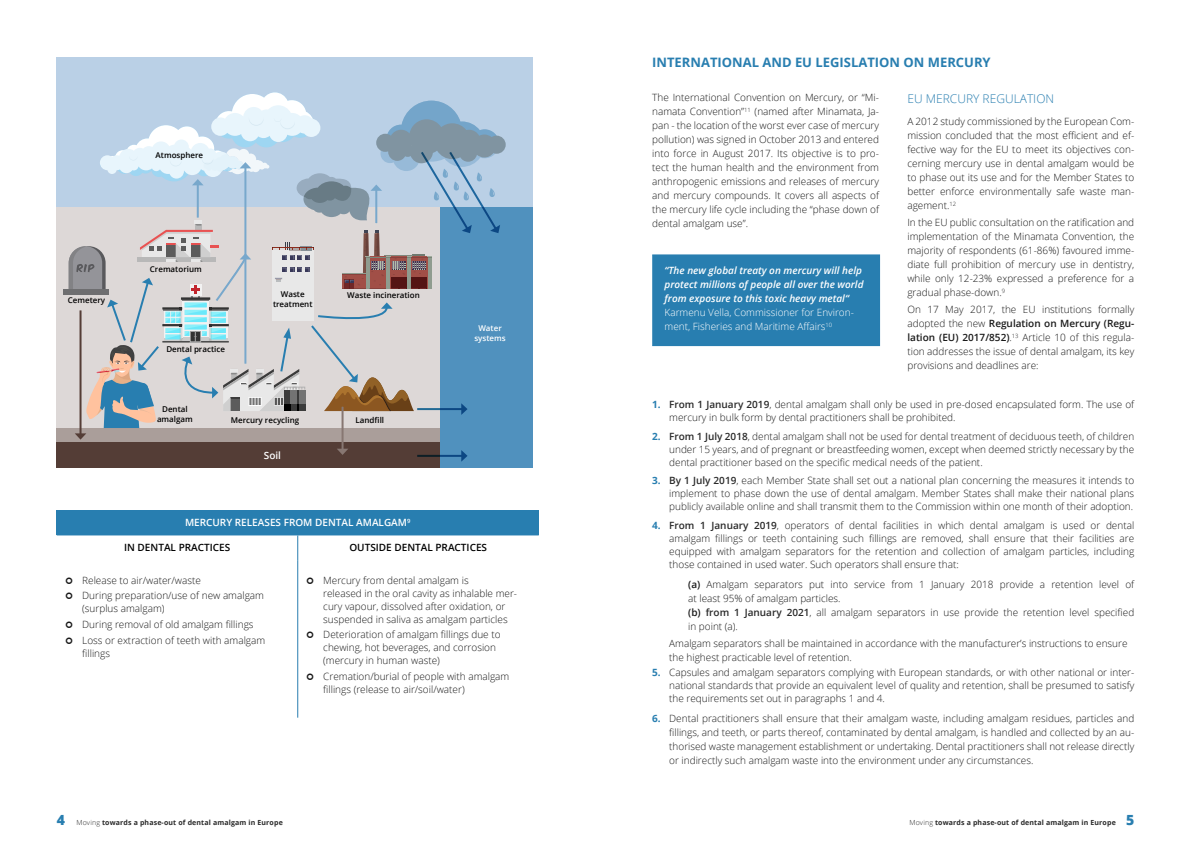
<style>
.page{position:relative;width:1191px;height:842px;background:#fff}
.page>*{position:absolute;margin:0;border:0;box-sizing:border-box;transform-origin:0 0}
.t1{font:800 14px "Open Sans";color:#287eb0}
.t2{font:700 13px "Open Sans";color:#287eb0}
.Aufzählung{font:300 12px "Open Sans";color:#287eb0}
.Aufzählung-2{font:300 10px/14px "Open Sans";color:#191919;text-align:justify}
.Aufzählung_Refernces{font:300 10px/14px "Open Sans";color:#191919}
.t3{font:italic 600 10px/14px "Open Sans";color:#fff}
.Aufzählung_Zahlen_Ko{font:300 10px/14px "Open Sans";color:#191919}
.t4{font:600 10px "Open Sans";color:#000}
.t5{font:600 10px "Open Sans";color:#fff}
.t6{font:600 8px/10px "Open Sans";color:#000;text-align:center}
.t7{font:600 8px "Open Sans";color:#fff}
.t8{font:700 7px "Open Sans";letter-spacing:.02em;color:#292929}
.s1{font-weight:300;font-style:normal}
.s2{font-weight:600}
.s3{font-weight:700;color:#287eb0}
.s4{font-weight:600;color:#292929}
.s5{font-weight:300}
</style>
<div class="page">
<div style="left:57px;top:510px;width:482px;height:25px;background:#287eb0"></div>
<svg style="left:297px;top:535px;width:1px;height:25px"></svg>
<hr style="left:297px;top:560px;width:1px;height:158px;background:#287eb0">
<div style="left:652px;top:255px;width:227px;height:91px;background:#287eb0"></div>
<div style="left:652px;top:254px;width:228px;height:92px;border:1px solid #287eb0"></div>
<div style="left:57px;top:57px;width:476px;height:260px;background:#bad0e6"></div>
<div style="left:57px;top:207px;width:476px;height:261px;background:#ddd8d7"></div>
<svg style="left:57px;top:428px;width:383px;height:15px"></svg>
<div style="left:57px;top:443px;width:476px;height:25px;background:#543d36"></div>
<div style="left:440px;top:207px;width:93px;height:261px;background:#5091be"></div>
<div style="left:64px;top:289px;width:45px;height:6px;background:#6e6e70"></div>
<hr style="left:341px;top:407px;width:2px;height:43px;background:#877772">
<svg style="left:337px;top:449px;width:11px;height:6px"></svg>
<hr style="left:417px;top:455px;width:46px;height:2px;background:#287eb0">
<svg style="left:461px;top:450px;width:6px;height:12px"></svg>
<svg style="left:69px;top:92px;width:437px;height:348px"></svg>
<p class="t6" style="left:156px;top:150px;width:49px">Atmosphere</p>
<p class="t6" style="left:150px;top:264px;width:53px">Crematorium</p>
<p class="t6" style="left:68px;top:295px;width:39px">Cemetery</p>
<p class="t6" style="left:273px;top:289px;width:41px">Waste treatment</p>
<p class="t6" style="left:166px;top:344px;width:60px">Dental practice</p>
<p class="t6" style="left:347px;top:289px;width:74px">Waste incineration</p>
<p class="t6" style="left:162px;top:404px;width:27px">Dental</p>
<p class="t6" style="left:157px;top:414px;width:37px">amalgam</p>
<p class="t6" style="left:231px;top:415px;width:70px">Mercury recycling</p>
<p class="t6" style="left:355px;top:415px;width:30px">Landfill</p>
<p class="t5" style="left:264px;top:448px;width:19px">Soil</p>
<p class="t7" style="left:478px;top:322px;width:25px">Water</p>
<p class="t7" style="left:474px;top:332px;width:33px">systems</p>
<p class="t5" style="left:185px;top:516px;width:227px">MERCURY RELEASES FROM DENTAL AMALGAM<sup>9</sup></p>
<p class="t4" style="left:124px;top:541px;width:108px">IN DENTAL PRACTICES</p>
<p class="t4" style="left:349px;top:541px;width:139px">OUTSIDE DENTAL PRACTICES</p>
<p class="Aufzählung-2" style="left:82px;top:573px;width:120px">Release to air/water/waste</p>
<p class="Aufzählung-2" style="left:82px;top:589px;width:183px;line-height:13px">During preparation/use of new amalgam (surplus amalgam)</p>
<p class="Aufzählung-2" style="left:82px;top:617px;width:173px">During removal of old amalgam fillings</p>
<p class="Aufzählung-2" style="left:82px;top:634px;width:185px;line-height:13px">Loss or extraction of teeth with amalgam fillings</p>
<p class="Aufzählung-2" style="left:323px;top:573px;width:195px;line-height:13px;text-align:left">Mercury from dental amalgam is<br>released in the oral cavity as inhalable mer&shy;cury vapour, dissolved after oxidation, or suspended in saliva as amalgam particles</p>
<p class="Aufzählung-2" style="left:323px;top:628px;width:179px;line-height:13px;text-align:left">Deterioration of amalgam fillings due to chewing, hot beverages, and corrosion (mercury in human waste)</p>
<p class="Aufzählung-2" style="left:323px;top:670px;width:188px;line-height:13px">Cremation/burial of people with amalgam fillings (release to air/soil/water)</p>
<h1 class="t2" style="left:652px;top:53px;width:340px">INTERNATIONAL AND EU LEGISLATION ON MERCURY</h1>
<p class="Aufzählung-2" style="left:652px;top:90px;width:228px">The International Convention on Mercury, or “Mi&shy;namata Convention”<sup>11</sup> (named after Minamata, Ja&shy;pan - the location of the worst ever case of mercury pollution) was signed in October 2013 and entered into force in August 2017. Its objective is to pro&shy;tect the human health and the environment from anthropogenic emissions and releases of mercury and mercury compounds. It covers all aspects of the mercury life cycle including the “phase down of dental amalgam use”.</p>
<p class="t3" style="left:664px;top:264px;width:200px">“The new global treaty on mercury will help protect millions of people all over the world from exposure to this toxic heavy metal“ <span class="s1">Karmenu Vella, Commissioner for Environ&shy;ment, Fisheries and Maritime Affairs</span><sup>10</sup></p>
<p class="Aufzählung" style="left:907px;top:90px;width:148px">EU MERCURY REGULATION</p>
<p class="Aufzählung-2" style="left:907px;top:114px;width:228px">A 2012 study commissioned by the European Com&shy;mission concluded that the most efficient and ef&shy;fective way for the EU to meet its objectives con&shy;cerning mercury use in dental amalgam would be to phase out its use and for the Member States to better enforce environmentally safe waste man&shy;agement.<sup>12</sup></p>
<p class="Aufzählung-2" style="left:907px;top:215px;width:228px">In the EU public consultation on the ratification and implementation of the Minamata Convention, the majority of respondents (61-86%) favoured imme&shy;diate full prohibition of mercury use in dentistry, while only 12-23% expressed a preference for a gradual phase-down.<sup>9</sup></p>
<p class="Aufzählung-2" style="left:907px;top:302px;width:228px">On 17 May 2017, the EU institutions formally adopted the new <span class="s2">Regulation on Mercury (Regu&shy;lation (EU) 2017/852)</span>.<sup>13</sup> Article 10 of this regula&shy;tion addresses the issue of dental amalgam, its key provisions and deadlines are:</p>
<p class="Aufzählung-2" style="left:669px;top:398px;width:466px;line-height:13px;text-indent:-17px"><span class="s3">1.</span> <span class="s4">From 1 January 2019</span>, dental amalgam shall only be used in pre-dosed encapsulated form. The use of mercury in bulk form by dental practitioners shall be prohibited.</p>
<p class="Aufzählung-2" style="left:669px;top:429px;width:466px;line-height:13px;text-indent:-17px"><span class="s3">2.</span> <span class="s4">From 1 July 2018</span>, dental amalgam shall not be used for dental treatment of deciduous teeth, of children under 15 years, and of pregnant or breastfeeding women, except when deemed strictly necessary by the dental practitioner based on the specific medical needs of the patient.</p>
<p class="Aufzählung-2" style="left:669px;top:474px;width:466px;line-height:13px;text-indent:-17px"><span class="s3">3.</span> <span class="s4">By 1 July 2019</span>, each Member State shall set out a national plan concerning the measures it intends to implement to phase down the use of dental amalgam. Member States shall make their national plans publicly available online and shall transmit them to the Commission within one month of their adoption.</p>
<p class="Aufzählung-2" style="left:669px;top:519px;width:466px;line-height:13px;text-indent:-17px"><span class="s3">4.</span> <span class="s4">From 1 January 2019</span>, operators of dental facilities in which dental amalgam is used or dental amalgam fillings or teeth containing such fillings are removed, shall ensure that their facilities are equipped with amalgam separators for the retention and collection of amalgam particles, including those contained in used water. Such operators shall ensure that:</p>
<p class="Aufzählung_Refernces" style="left:688px;top:577px;width:447px"><span class="s2">(a)</span> Amalgam separators put into service from 1 January 2018 provide a retention level of at least 95% of amalgam particles.</p>
<p class="Aufzählung_Refernces" style="left:688px;top:605px;width:447px"><span class="s2">(b)</span> <span class="s4">from 1 January 2021</span>, all amalgam separators in use provide the retention level specified in point (a).</p>
<p class="Aufzählung_Zahlen_Ko" style="left:669px;top:636px;width:460px">Amalgam separators shall be maintained in accordance with the manufacturer’s instructions to ensure the highest practicable level of retention.</p>
<p class="Aufzählung-2" style="left:669px;top:666px;width:466px;line-height:13px;text-indent:-17px"><span class="s3">5.</span> Capsules and amalgam separators complying with European standards, or with other national or inter&shy;national standards that provide an equivalent level of quality and retention, shall be presumed to satisfy the requirements set out in paragraphs 1 and 4.</p>
<p class="Aufzählung-2" style="left:669px;top:711px;width:466px;text-indent:-17px"><span class="s3">6.</span> Dental practitioners shall ensure that their amalgam waste, including amalgam residues, particles and fillings, and teeth, or parts thereof, contaminated by dental amalgam, is handled and collected by an au&shy;thorised waste management establishment or undertaking. Dental practitioners shall not release directly or indirectly such amalgam waste into the environment under any circumstances.</p>
<p class="t1" style="left:57px;top:810px;width:10px">4</p>
<p class="t1" style="left:1126px;top:810px;width:10px">5</p>
<p class="t8" style="left:77px;top:817px;width:208px"><span class="s5">Moving</span> towards a phase-out of dental amalgam in Europe</p>
<p class="t8" style="left:909px;top:817px;width:208px"><span class="s5">Moving</span> towards a phase-out of dental amalgam in Europe</p>
</div>
